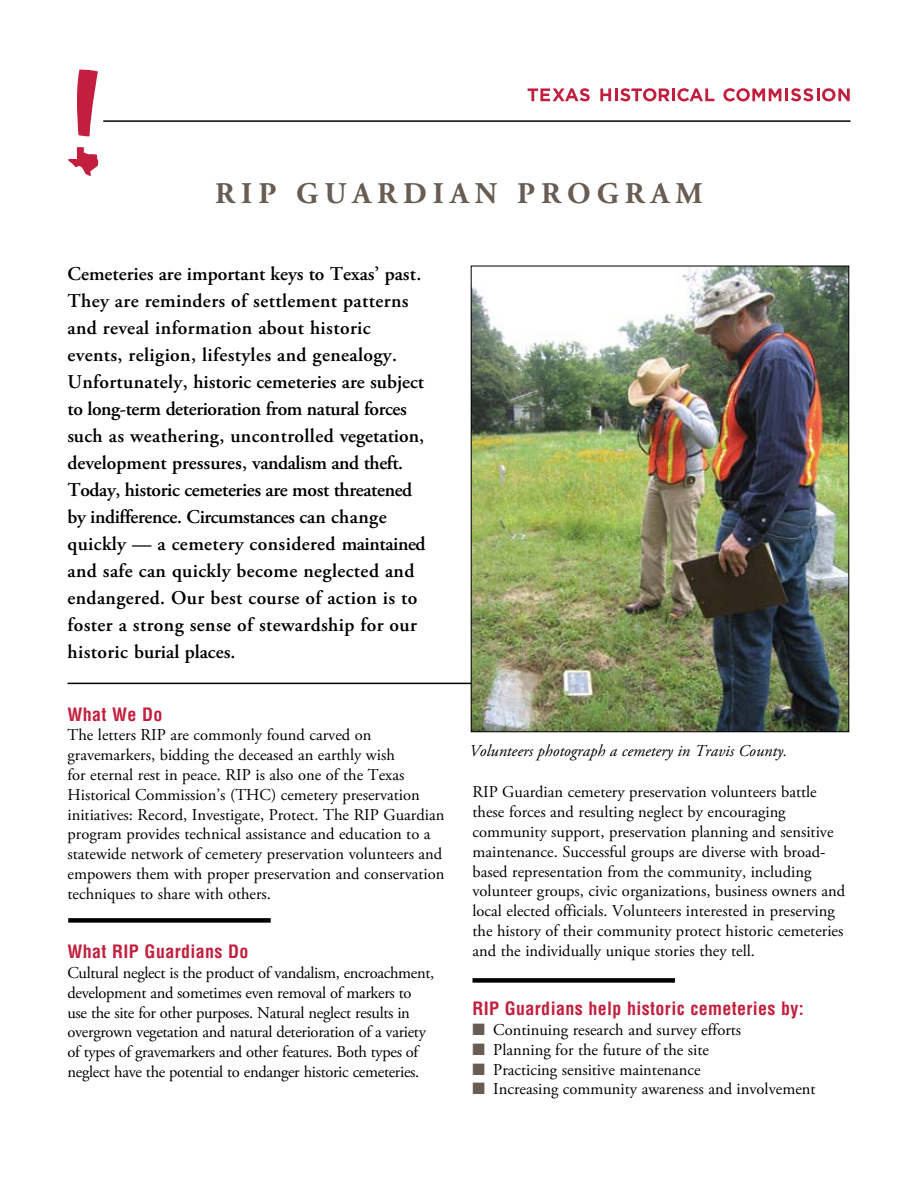
<style>
.page{position:relative;width:918px;height:1188px;background:#fff}
.page>*{position:absolute;margin:0;border:0;box-sizing:border-box;transform-origin:0 0}
.t1{font:700 30px "Adobe Garamond Pro";letter-spacing:.2em;color:#685c53}
.t2{font:600 19.5px/27px "Adobe Garamond Pro";letter-spacing:.02em;color:#000}
.t3{font:700 condensed 18px "Helvetica";letter-spacing:.02em;color:#c21f3e}
.t4{font:16.5px/19.8px "Adobe Garamond Pro";color:#000}
.t5{font:16.5px/19.8px "Adobe Garamond Pro";letter-spacing:-.02em;color:#000}
.t6{font:italic 16.5px "Adobe Garamond Pro";color:#000}
.s1{color:#685c53}
</style>
<div class="page">
<hr style="left:103px;top:120px;width:747px;height:2px;background:#000">
<hr style="left:68px;top:683px;width:781px;height:1px;background:#000">
<div style="left:68px;top:918px;width:203px;height:5px;background:#000"></div>
<svg style="left:68px;top:147px;width:30px;height:29px"></svg>
<svg style="left:77px;top:70px;width:21px;height:66px"></svg>
<svg style="left:528px;top:88px;width:62px;height:13px"></svg>
<svg style="left:600px;top:88px;width:114px;height:13px"></svg>
<svg style="left:723px;top:88px;width:127px;height:13px"></svg>
<img style="left:473px;top:268px;width:374px;height:462px">
<div style="left:472px;top:978px;width:203px;height:5px;background:#000"></div>
<h1 class="t1" style="left:215px;top:176px;width:489px">RIP GUARDIAN PROGRAM</h1>
<p class="t2" style="left:68px;top:260px;width:360px">Cemeteries are important keys to Texas’ past.<br>They are reminders of settlement patterns and reveal information about historic events, religion, lifestyles and genealogy.<br>Unfortunately, historic cemeteries are subject to long-term deterioration from natural forces such as weathering, uncontrolled vegetation, development pressures, vandalism and theft.<br>Today, historic cemeteries are most threatened by indifference. Circumstances can change quickly — a cemetery considered maintained and safe can quickly become neglected and endangered. Our best course of action is to foster a strong sense of stewardship for our historic burial places.</p>
<p class="t3" style="left:68px;top:703px;width:97px">What We Do</p>
<p class="t4" style="left:68px;top:726px;width:379px">The letters RIP are commonly found carved on gravemarkers, bidding the deceased an earthly wish<br>for eternal rest in peace. RIP is also one of the Texas Historical Commission’s (THC) cemetery preservation initiatives: Record, Investigate, Protect. The RIP Guardian program provides technical assistance and education to a statewide network of cemetery preservation volunteers and empowers them with proper preservation and conservation techniques to share with others.</p>
<p class="t3" style="left:68px;top:940px;width:183px">What RIP Guardians Do</p>
<p class="t5" style="left:68px;top:963px;width:368px">Cultural neglect is the product of vandalism, encroachment, development and sometimes even removal of markers to use the site for other purposes. Natural neglect results in overgrown vegetation and natural deterioration of a variety of types of gravemarkers and other features. Both types of neglect have the potential to endanger historic cemeteries.</p>
<p class="t6" style="left:470px;top:741px;width:319px">Volunteers photograph a cemetery in Travis County.</p>
<p class="t4" style="left:473px;top:783px;width:374px">RIP Guardian cemetery preservation volunteers battle these forces and resulting neglect by encouraging community support, preservation planning and sensitive maintenance. Successful groups are diverse with broad&shy;based representation from the community, including volunteer groups, civic organizations, business owners and local elected officials. Volunteers interested in preserving the history of their community protect historic cemeteries and the individually unique stories they tell.</p>
<p class="t3" style="left:472px;top:997px;width:333px">RIP Guardians help historic cemeteries by:</p>
<p class="t4" style="left:472px;top:1020px;width:270px"><span class="s1">■</span> Continuing research and survey efforts</p>
<p class="t4" style="left:472px;top:1040px;width:238px"><span class="s1">■</span> Planning for the future of the site</p>
<p class="t4" style="left:472px;top:1060px;width:230px"><span class="s1">■</span> Practicing sensitive maintenance</p>
<p class="t4" style="left:472px;top:1080px;width:345px"><span class="s1">■</span> Increasing community awareness and involvement</p>
</div>
